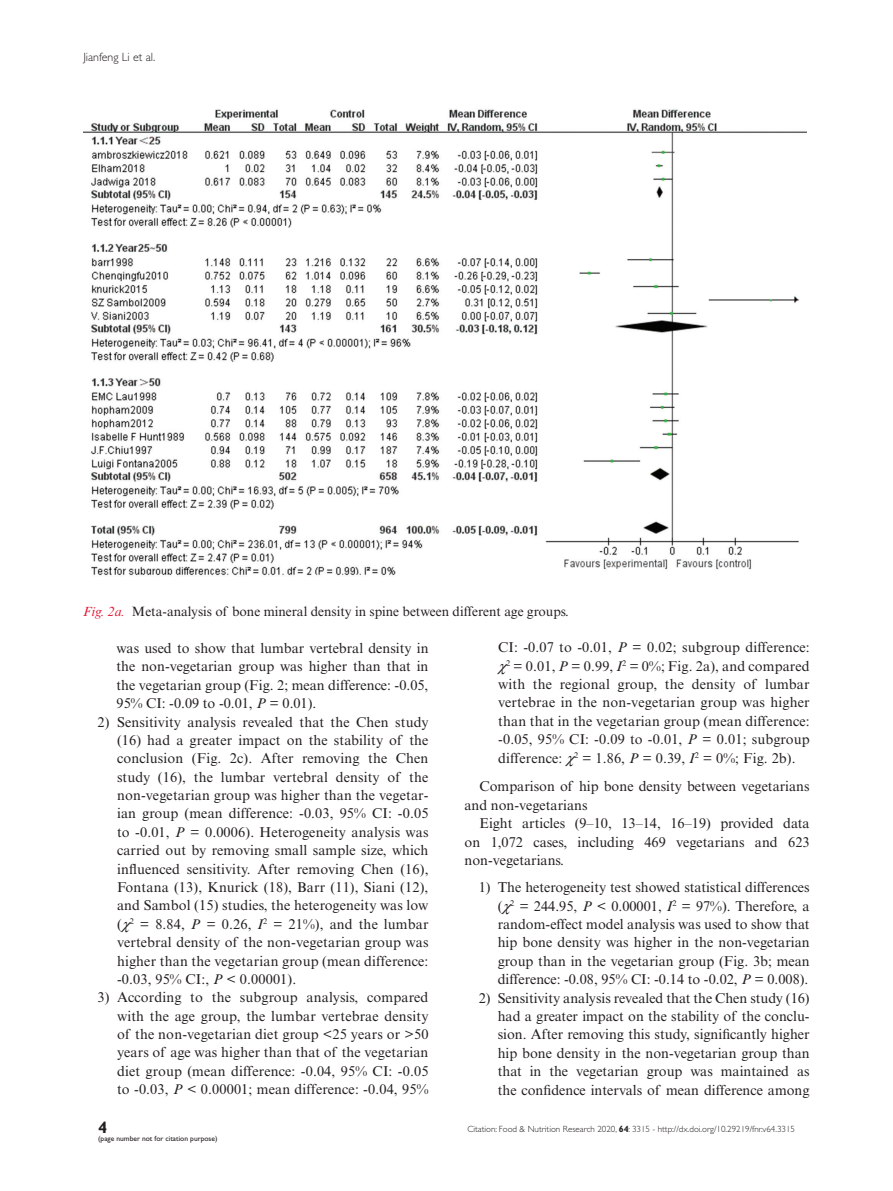
<style>
.page{position:relative;width:893px;height:1191px;background:#fff}
.page>*{position:absolute;margin:0;border:0;box-sizing:border-box;transform-origin:0 0}
.t1{font:700 16.5px "Gill Sans Std";color:#231f20}
.TX{font:14.25px/18.3px "Times New Roman MT Std";letter-spacing:.01em;color:#231f20;text-align:justify}
.TXI{font:14.25px/18.3px "Times New Roman MT Std";color:#231f20}
.FC{font:13.5px "Times New Roman MT Std";color:#231f20}
.t2{font:300 12px "Gill Sans Std";color:#231f20}
.t3{font:300 9px "Gill Sans Std";color:#231f20}
.t4{font:7.5px "Gill Sans Std";color:#231f20}
.s1{font-style:italic;color:#e51836}
.s2{font-style:italic}
.s3{font-weight:700}
</style>
<div class="page">
<img style="left:83px;top:109px;width:723px;height:467px">
<p class="t2" style="left:83px;top:50px;width:73px">Jianfeng Li et al.</p>
<p class="FC" style="left:83px;top:604px;width:487px"><span class="s1">Fig. 2a.</span> Meta-analysis of bone mineral density in spine between different age groups.</p>
<p class="TX" style="left:117px;top:639px;width:313px">was used to show that lumbar vertebral density in the non-vegetarian group was higher than that in the vegetarian group (Fig. 2; mean difference: -0.05, 95% CI: -0.09 to -0.01, <span class="s2">P</span> = 0.01).</p>
<p class="TX" style="left:117px;top:712px;width:313px;text-indent:-19px">2) Sensitivity analysis revealed that the Chen study (16) had a greater impact on the stability of the conclusion (Fig. 2c). After removing the Chen study (16), the lumbar vertebral density of the non-vegetarian group was higher than the vegetar&shy;ian group (mean difference: -0.03, 95% CI: -0.05 to -0.01, <span class="s2">P</span> = 0.0006). Heterogeneity analysis was carried out by removing small sample size, which influenced sensitivity. After removing Chen (16), Fontana (13), Knurick (18), Barr (11), Siani (12), and Sambol (15) studies, the heterogeneity was low ( <sup>2</sup> = 8.84, <span class="s2">P</span> = 0.26, <span class="s2">I</span><sup>2</sup> = 21%), and the lumbar vertebral density of the non-vegetarian group was higher than the vegetarian group (mean difference: -0.03, 95% CI:, <span class="s2">P</span> &lt; 0.00001).</p>
<p class="TX" style="left:117px;top:988px;width:313px;text-indent:-19px">3) According to the subgroup analysis, compared with the age group, the lumbar vertebrae density of the non-vegetarian diet group &lt;25 years or &gt;50 years of age was higher than that of the vegetarian diet group (mean difference: -0.04, 95% CI: -0.05 to -0.03, <span class="s2">P</span> &lt; 0.00001; mean difference: -0.04, 95%</p>
<p class="TX" style="left:498px;top:638px;width:313px">CI: -0.07 to -0.01, <span class="s2">P</span> = 0.02; subgroup difference:</p>
<p class="TX" style="left:506px;top:656px;width:305px"><sup>2</sup> = 0.01, <span class="s2">P</span> = 0.99, <span class="s2">I</span><sup>2</sup> = 0%; Fig. 2a), and compared</p>
<p class="TX" style="left:498px;top:675px;width:313px">with the regional group, the density of lumbar</p>
<p class="TX" style="left:498px;top:693px;width:313px">vertebrae in the non-vegetarian group was higher</p>
<p class="TX" style="left:498px;top:712px;width:313px">than that in the vegetarian group (mean difference:</p>
<p class="TX" style="left:498px;top:730px;width:313px">-0.05, 95% CI: -0.09 to -0.01, <span class="s2">P</span> = 0.01; subgroup</p>
<p class="TX" style="left:498px;top:748px;width:299px">difference: <sup>2</sup> = 1.86, <span class="s2">P</span> = 0.39, <span class="s2">I</span><sup>2</sup> = 0%; Fig. 2b).</p>
<p class="TXI" style="left:464px;top:777px;width:347px;text-indent:15px">Comparison of hip bone density between vegetarians and non-vegetarians</p>
<p class="TXI" style="left:464px;top:814px;width:347px;text-align:justify;text-indent:15px">Eight articles (9–10, 13–14, 16–19) provided data on 1,072 cases, including 469 vegetarians and 623 non-vegetarians.</p>
<p class="TX" style="left:498px;top:878px;width:313px;text-indent:-19px">1) The heterogeneity test showed statistical differences ( <sup>2</sup> = 244.95, <span class="s2">P</span> &lt; 0.00001, <span class="s2">I</span><sup>2</sup> = 97%). Therefore, a random-effect model analysis was used to show that hip bone density was higher in the non-vegetarian group than in the vegetarian group (Fig. 3b; mean difference: -0.08, 95% CI: -0.14 to -0.02, <span class="s2">P</span> = 0.008).</p>
<p class="TX" style="left:498px;top:988px;width:313px;text-indent:-19px">2) Sensitivity analysis revealed that the Chen study (16) had a greater impact on the stability of the conclu&shy;sion. After removing this study, significantly higher hip bone density in the non-vegetarian group than that in the vegetarian group was maintained as the confidence intervals of mean difference among</p>
<p class="t1" style="left:98px;top:1117px;width:11px">4</p>
<p class="t3" style="left:467px;top:1124px;width:329px">Citation: Food &amp; Nutrition Research 2020, <span class="s3">64</span>: 3315 - http://dx.doi.org/10.29219/fnr.v64.3315</p>
<p class="t4" style="left:98px;top:1133px;width:121px">(page number not for citation purpose)</p>
</div>
